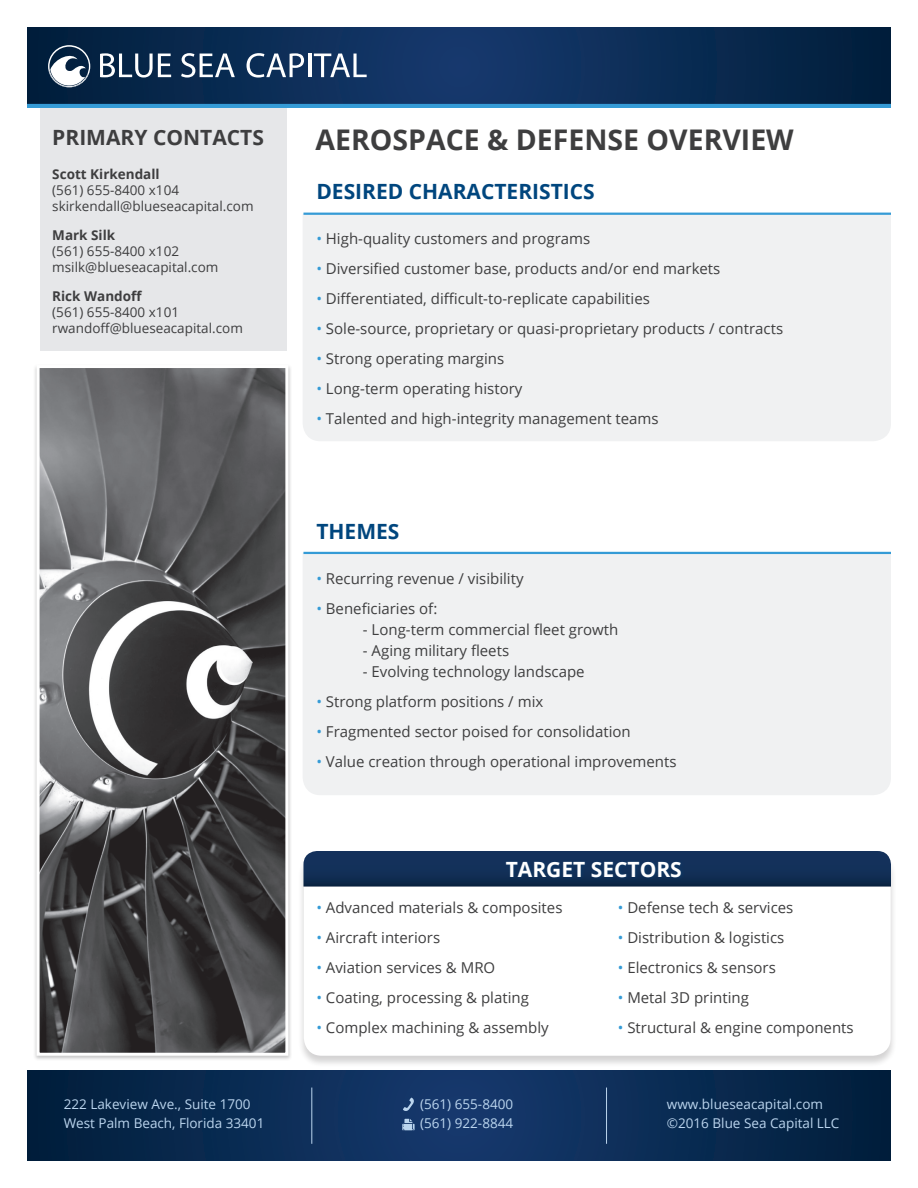
<style>
.page{position:relative;width:918px;height:1188px;background:#fff}
.page>*{position:absolute;margin:0;border:0;box-sizing:border-box;transform-origin:0 0}
.t1{font:700 28.5px "Open Sans";color:#3e3e3f}
.t2{font:700 21px "Open Sans";color:#00467e}
.t3{font:700 21px "Open Sans";color:#3e3e3f}
.t4{font:700 21px "Open Sans";color:#fff}
.t5{font:15px "Open Sans";color:#3e3e3f}
.t6{font:13.5px/16.2px "Open Sans";color:#3e3e3f}
.t7{font:13.5px/19.2px "Open Sans";color:#bbd5ee}
.t8{font:700 13.5px "Open Sans";color:#3e3e3f}
.s1{color:#359bd6}
</style>
<div class="page">
<svg style="left:27px;top:27px;width:864px;height:77px;background:#0b2b54"></svg>
<hr style="left:27px;top:104px;width:864px;height:4px;background:#359bd6">
<svg style="left:100px;top:53px;width:71px;height:25px"></svg>
<svg style="left:181px;top:53px;width:54px;height:25px"></svg>
<svg style="left:247px;top:53px;width:57px;height:25px"></svg>
<hr style="left:308px;top:54px;width:3px;height:23px;background:#fff">
<svg style="left:314px;top:54px;width:53px;height:23px"></svg>
<svg style="left:48px;top:45px;width:42px;height:43px"></svg>
<svg style="left:27px;top:1070px;width:864px;height:91px;background:#0a2b53"></svg>
<hr style="left:311px;top:1088px;width:1px;height:56px;background:#bbd5ee">
<hr style="left:606px;top:1088px;width:1px;height:56px;background:#bbd5ee">
<svg style="left:402px;top:1119px;width:13px;height:11px"></svg>
<svg style="left:403px;top:1097px;width:11px;height:15px"></svg>
<div style="left:40px;top:108px;width:246px;height:243px;background:#e6e7e9"></div>
<div style="left:303px;top:215px;width:588px;height:226px;background:#f0f1f2"></div>
<div style="left:303px;top:554px;width:588px;height:241px;background:#f0f1f2"></div>
<div style="left:298px;top:852px;width:599px;height:215px;background:#231f20;opacity:.2"></div>
<div style="left:304px;top:852px;width:587px;height:204px;background:#fff;border-radius:18px"></div>
<svg style="left:303px;top:851px;width:588px;height:36px;background:#153157"></svg>
<div style="left:503px;top:860px;width:182px;height:21px;background:#00467e;opacity:.36"></div>
<hr style="left:303px;top:213px;width:588px;height:2px;background:#359bd6">
<hr style="left:303px;top:552px;width:588px;height:2px;background:#359bd6">
<div style="left:33px;top:364px;width:259px;height:697px;background:#3e3e3f;opacity:.3"></div>
<img style="left:41px;top:369px;width:243px;height:683px">
<div style="left:37px;top:365px;width:251px;height:691px;border:3px solid #fff"></div>
<h2 class="t3" style="left:52px;top:122px;width:213px">PRIMARY CONTACTS</h2>
<p class="t8" style="left:52px;top:164px;width:109px">Scott Kirkendall</p>
<p class="t6" style="left:52px;top:182px;width:203px">(561) 655-8400 x104 skirkendall@blueseacapital.com</p>
<p class="t8" style="left:52px;top:225px;width:64px">Mark Silk</p>
<p class="t6" style="left:52px;top:243px;width:168px">(561) 655-8400 x102 msilk@blueseacapital.com</p>
<p class="t8" style="left:52px;top:286px;width:91px">Rick Wandoff</p>
<p class="t6" style="left:52px;top:303px;width:192px">(561) 655-8400 x101 rwandoff@blueseacapital.com</p>
<h1 class="t1" style="left:316px;top:119px;width:480px">AEROSPACE &amp; DEFENSE OVERVIEW</h1>
<h2 class="t2" style="left:316px;top:176px;width:280px">DESIRED CHARACTERISTICS</h2>
<p class="t5" style="left:316px;top:228px;width:275px"><span class="s1">•</span> High-quality customers and programs</p>
<p class="t5" style="left:316px;top:258px;width:406px"><span class="s1">•</span> Diversified customer base, products and/or end markets</p>
<p class="t5" style="left:316px;top:288px;width:335px"><span class="s1">•</span> Differentiated, difficult-to-replicate capabilities</p>
<p class="t5" style="left:316px;top:318px;width:468px"><span class="s1">•</span> Sole-source, proprietary or quasi-proprietary products / contracts</p>
<p class="t5" style="left:316px;top:348px;width:189px"><span class="s1">•</span> Strong operating margins</p>
<p class="t5" style="left:316px;top:378px;width:208px"><span class="s1">•</span> Long-term operating history</p>
<p class="t5" style="left:316px;top:408px;width:344px"><span class="s1">•</span> Talented and high-integrity management teams</p>
<h2 class="t2" style="left:316px;top:516px;width:85px">THEMES</h2>
<p class="t5" style="left:316px;top:568px;width:209px"><span class="s1">•</span> Recurring revenue / visibility</p>
<p class="t5" style="left:316px;top:598px;width:122px"><span class="s1">•</span> Beneficiaries of:</p>
<p class="t5" style="left:363px;top:619px;width:257px">- Long-term commercial fleet growth</p>
<p class="t5" style="left:363px;top:640px;width:148px">- Aging military fleets</p>
<p class="t5" style="left:363px;top:661px;width:223px">- Evolving technology landscape</p>
<p class="t5" style="left:316px;top:691px;width:228px"><span class="s1">•</span> Strong platform positions / mix</p>
<p class="t5" style="left:316px;top:721px;width:316px"><span class="s1">•</span> Fragmented sector poised for consolidation</p>
<p class="t5" style="left:316px;top:751px;width:362px"><span class="s1">•</span> Value creation through operational improvements</p>
<h2 class="t4" style="left:506px;top:854px;width:178px">TARGET SECTORS</h2>
<p class="t5" style="left:316px;top:897px;width:248px"><span class="s1">•</span> Advanced materials &amp; composites</p>
<p class="t5" style="left:316px;top:927px;width:125px"><span class="s1">•</span> Aircraft interiors</p>
<p class="t5" style="left:316px;top:957px;width:180px"><span class="s1">•</span> Aviation services &amp; MRO</p>
<p class="t5" style="left:316px;top:987px;width:214px"><span class="s1">•</span> Coating, processing &amp; plating</p>
<p class="t5" style="left:316px;top:1017px;width:234px"><span class="s1">•</span> Complex machining &amp; assembly</p>
<p class="t5" style="left:618px;top:897px;width:177px"><span class="s1">•</span> Defense tech &amp; services</p>
<p class="t5" style="left:618px;top:927px;width:168px"><span class="s1">•</span> Distribution &amp; logistics</p>
<p class="t5" style="left:618px;top:957px;width:160px"><span class="s1">•</span> Electronics &amp; sensors</p>
<p class="t5" style="left:618px;top:987px;width:133px"><span class="s1">•</span> Metal 3D printing</p>
<p class="t5" style="left:618px;top:1017px;width:237px"><span class="s1">•</span> Structural &amp; engine components</p>
<p class="t7" style="left:64px;top:1094px;width:202px">222 Lakeview Ave., Suite 1700<br>West Palm Beach, Florida 33401</p>
<p class="t7" style="left:667px;top:1094px;width:174px">www.blueseacapital.com ©2016 Blue Sea Capital LLC</p>
<p class="t7" style="left:420px;top:1094px;width:95px">(561) 655-8400 (561) 922-8844</p>
</div>
